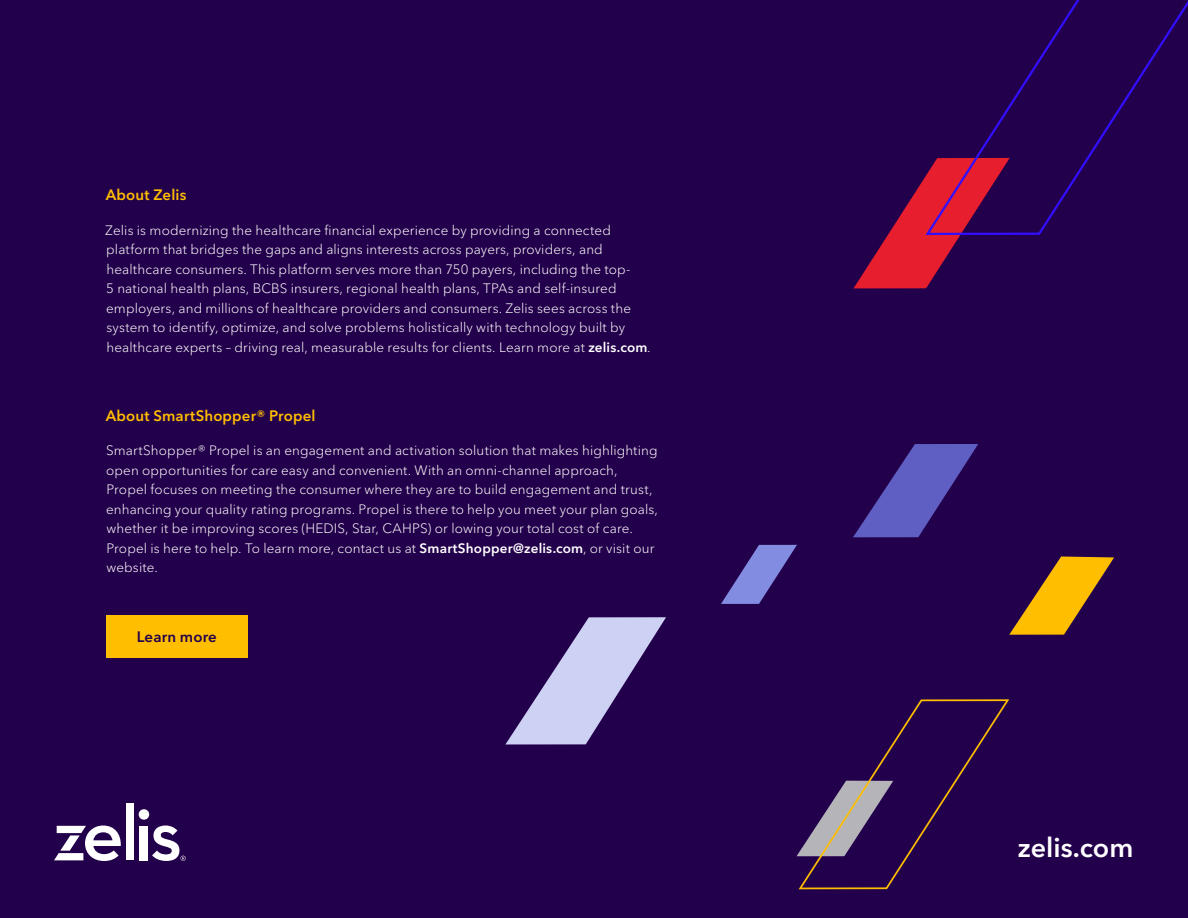
<style>
.page{position:relative;width:1188px;height:918px;background:#23004b}
.page>*{position:absolute;margin:0;border:0;box-sizing:border-box;transform-origin:0 0}
.t1{font:600 27px "Avenir Next LT Pro";color:#fff}
.Body_Copy{font:600 15px "Avenir Next LT Pro";letter-spacing:.01em;color:#ffbe00}
.Body_Copy-2{font:600 15px "Avenir Next LT Pro";letter-spacing:.01em;color:#23004b}
.Body_Copy-3{font:300 13.5px/19.5px "Avenir Next LT Pro";letter-spacing:.01em;color:#fff}
.s1{font-weight:600}
</style>
<div class="page">
<svg style="left:854px;top:180px;width:106px;height:108px"></svg>
<svg style="left:721px;top:545px;width:76px;height:59px"></svg>
<svg style="left:923px;top:0;width:265px;height:236px"></svg>
<svg style="left:797px;top:699px;width:212px;height:191px"></svg>
<svg style="left:1009px;top:556px;width:105px;height:79px"></svg>
<svg style="left:853px;top:444px;width:125px;height:93px"></svg>
<svg style="left:505px;top:617px;width:161px;height:127px"></svg>
<div style="left:126px;top:804px;width:8px;height:56px;background:#fff"></div>
<div style="left:140px;top:826px;width:8px;height:34px;background:#fff"></div>
<div style="left:139px;top:809px;width:10px;height:11px;background:#fff;border-radius:50%"></div>
<svg style="left:54px;top:826px;width:67px;height:35px"></svg>
<svg style="left:152px;top:826px;width:34px;height:35px"></svg>
<div style="left:106px;top:615px;width:142px;height:42px;background:#ffbe00"></div>
<p class="Body_Copy" style="left:106px;top:186px;width:82px">About Zelis</p>
<p class="Body_Copy-3" style="left:105px;top:220px;width:547px">Zelis is modernizing the healthcare financial experience by providing a connected platform that bridges the gaps and aligns interests across payers, providers, and healthcare consumers. This platform serves more than 750 payers, including the top-<br>5 national health plans, BCBS insurers, regional health plans, TPAs and self-insured employers, and millions of healthcare providers and consumers. Zelis sees across the system to identify, optimize, and solve problems holistically with technology built by healthcare experts – driving real, measurable results for clients. Learn more at <span class="s1">zelis.com</span>.</p>
<p class="Body_Copy" style="left:106px;top:407px;width:211px">About SmartShopper® Propel</p>
<p class="Body_Copy-3" style="left:106px;top:441px;width:554px">SmartShopper® Propel is an engagement and activation solution that makes highlighting open opportunities for care easy and convenient. With an omni-channel approach, Propel focuses on meeting the consumer where they are to build engagement and trust, enhancing your quality rating programs. Propel is there to help you meet your plan goals, whether it be improving scores (HEDIS, Star, CAHPS) or lowing your total cost of care.<br>Propel is here to help. To learn more, contact us at <span class="s1">SmartShopper@zelis.com</span>, or visit our website.</p>
<p class="Body_Copy-2" style="left:137px;top:628px;width:82px">Learn more</p>
<p class="t1" style="left:1018px;top:831px;width:117px">zelis.com</p>
</div>
